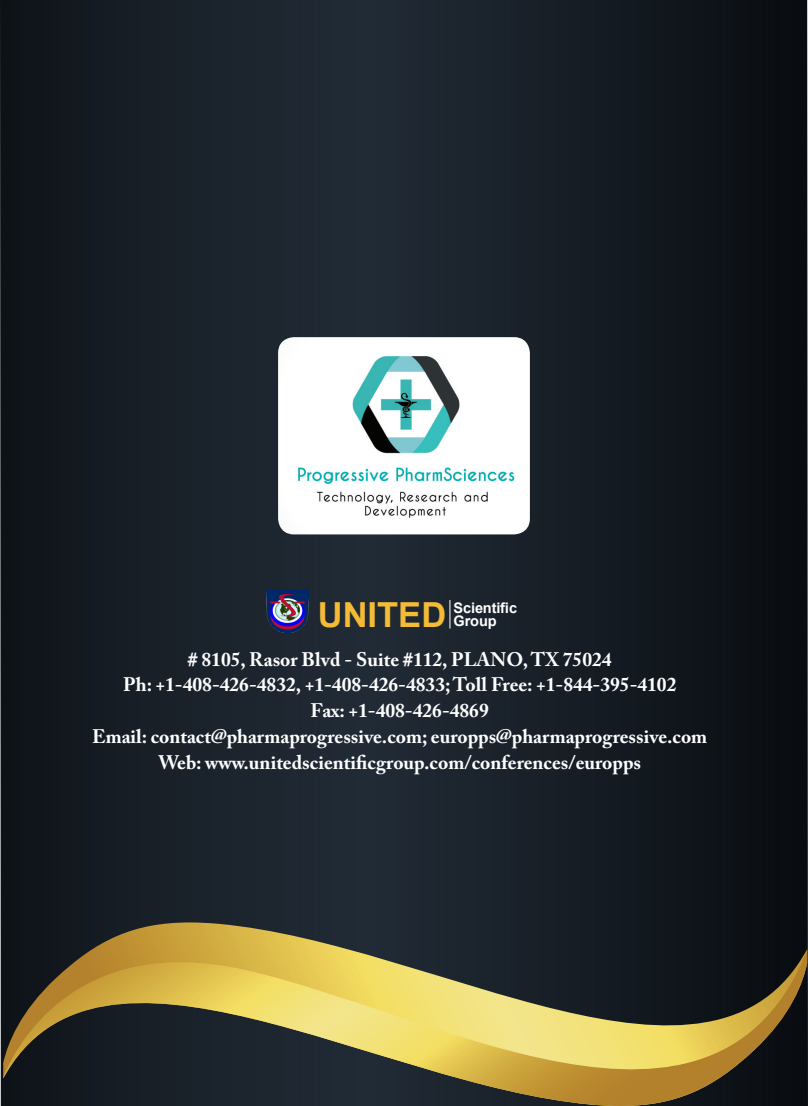
<style>
.page{position:relative;width:808px;height:1106px;background:#fff}
.page>*{position:absolute;margin:0;border:0;box-sizing:border-box;transform-origin:0 0}
.t1{font:700 34.5px "Arial";color:#f4bb36}
.t2{font:700 19.5px "Adobe Caslon Pro";color:#fff}
.t3{font:700 14.55px/13.6px "Arial";letter-spacing:-.01em;color:#fff}
</style>
<div class="page">
<img style="left:0;top:0;width:808px;height:1106px">
<img style="left:267px;top:590px;width:41px;height:43px">
<svg style="left:450px;top:600px;width:1px;height:29px"></svg>
<img style="left:278px;top:337px;width:252px;height:197px">
<svg style="left:3px;top:904px;width:804px;height:202px;background:#615a37"></svg>
<p class="t1" style="left:318px;top:592px;width:130px">UNITED</p>
<p class="t3" style="left:454px;top:601px;width:65px">Scientific<br>Group</p>
<p class="t2" style="left:188px;top:647px;width:425px"># 8105, Rasor Blvd - Suite #112, PLANO, TX 75024</p>
<p class="t2" style="left:123px;top:673px;width:555px">Ph: +1-408-426-4832, +1-408-426-4833; Toll Free: +1-844-395-4102</p>
<p class="t2" style="left:311px;top:699px;width:180px">Fax: +1-408-426-4869</p>
<p class="t2" style="left:92px;top:725px;width:617px">Email: contact@pharmaprogressive.com; europps@pharmaprogressive.com</p>
<p class="t2" style="left:158px;top:751px;width:484px">Web: www.unitedscientificgroup.com/conferences/europps</p>
</div>
